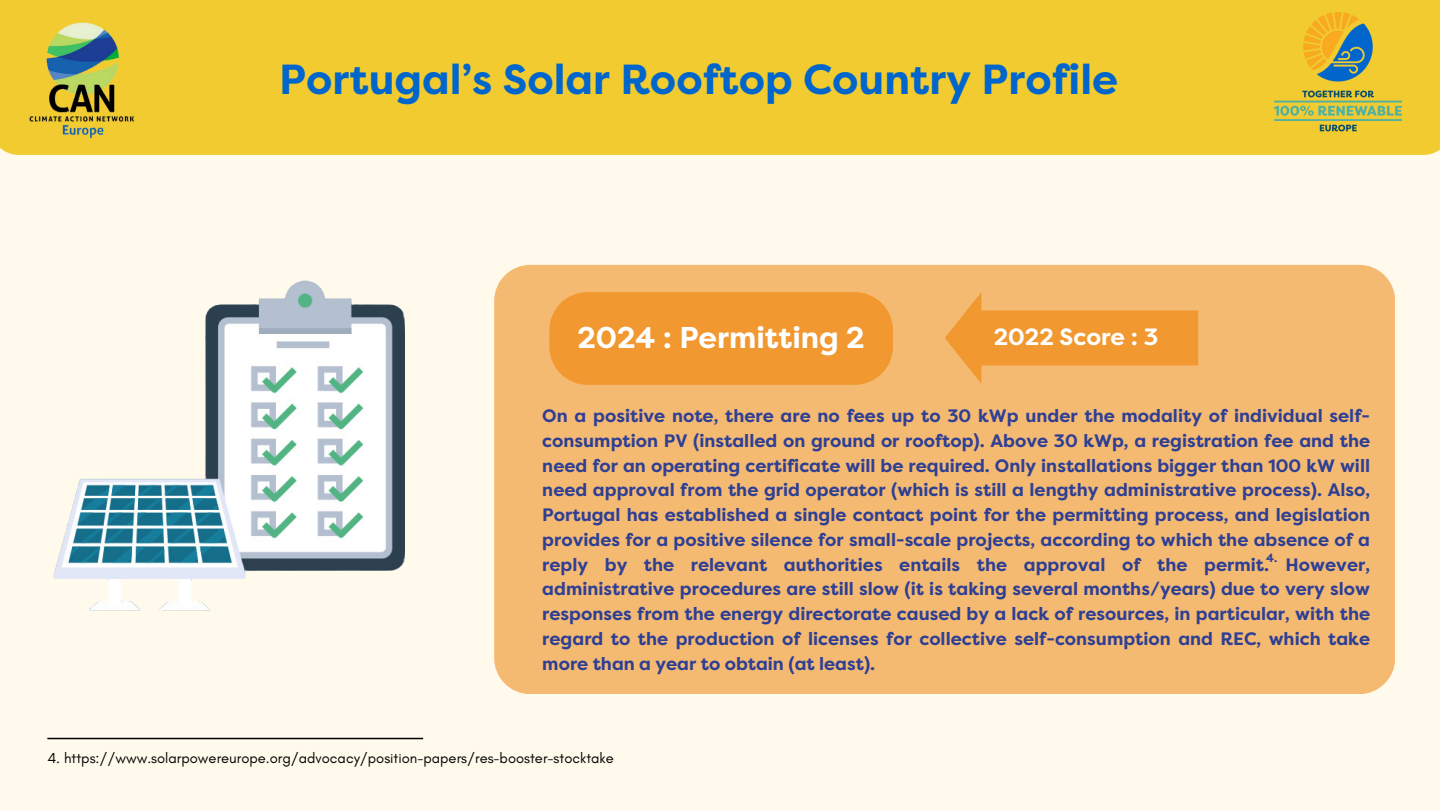
<style>
.page{position:relative;width:1440px;height:810px;background:#fffaeb}
.page>*{position:absolute;margin:0;border:0;box-sizing:border-box;transform-origin:0 0}
.t1{font:700 42px "Filson Pro";color:#06c}
.t2{font:700 30px "Filson Pro";color:#fff}
.t3{font:700 23.5px "Filson Pro";color:#fff}
.t4{font:700 18px/24.8px "Filson Pro";color:#2e3f94;text-align:justify}
.t5{font:14.7px "Glacial Indifference";color:#000}
.t6{font:700 12px "Filson Pro";color:#2e3f94}
</style>
<div class="page">
<div style="left:0;top:0;width:1440px;height:155px;background:#f1cb30"></div>
<img style="left:26px;top:19px;width:110px;height:124px">
<div style="left:494px;top:265px;width:901px;height:429px;background:#f5ba72;border-radius:36px"></div>
<hr style="left:47px;top:738px;width:376px;height:1px;background:#000">
<img style="left:1264px;top:7px;width:147px;height:129px">
<div style="left:549px;top:292px;width:344px;height:93px;background:#f19830"></div>
<svg style="left:945px;top:292px;width:253px;height:92px"></svg>
<img style="left:53px;top:280px;width:352px;height:331px">
<h5 class="t1" style="left:279px;top:55px;width:840px">Portugal’s Solar Rooftop Country Profile</h5>
<h2 class="t2" style="left:578px;top:320px;width:289px">2024 : Permitting 2</h2>
<h3 class="t3" style="left:994px;top:324px;width:166px">2022 Score : 3</h3>
<h1 class="t4" style="left:542px;top:404px;width:829px">On a positive note, there are no fees up to 30 kWp under the modality of individual self&shy;consumption PV (installed on ground or rooftop). Above 30 kWp, a registration fee and the need for an operating certificate will be required. Only installations bigger than 100 kW will need approval from the grid operator (which is still a lengthy administrative process). Also, Portugal has established a single contact point for the permitting process, and legislation provides for a positive silence for small-scale projects, according to which the absence of a reply by the relevant authorities entails the approval of the permit. However, administrative procedures are still slow (it is taking several months/years) due to very slow responses from the energy directorate caused by a lack of resources, in particular, with the regard to the production of licenses for collective self-consumption and REC, which take more than a year to obtain (at least).</h1>
<p class="t6" style="left:1266px;top:551px;width:13px">4.</p>
<p class="t5" style="left:47px;top:749px;width:568px">4. https://www.solarpowereurope.org/advocacy/position-papers/res-booster-stocktake</p>
</div>
